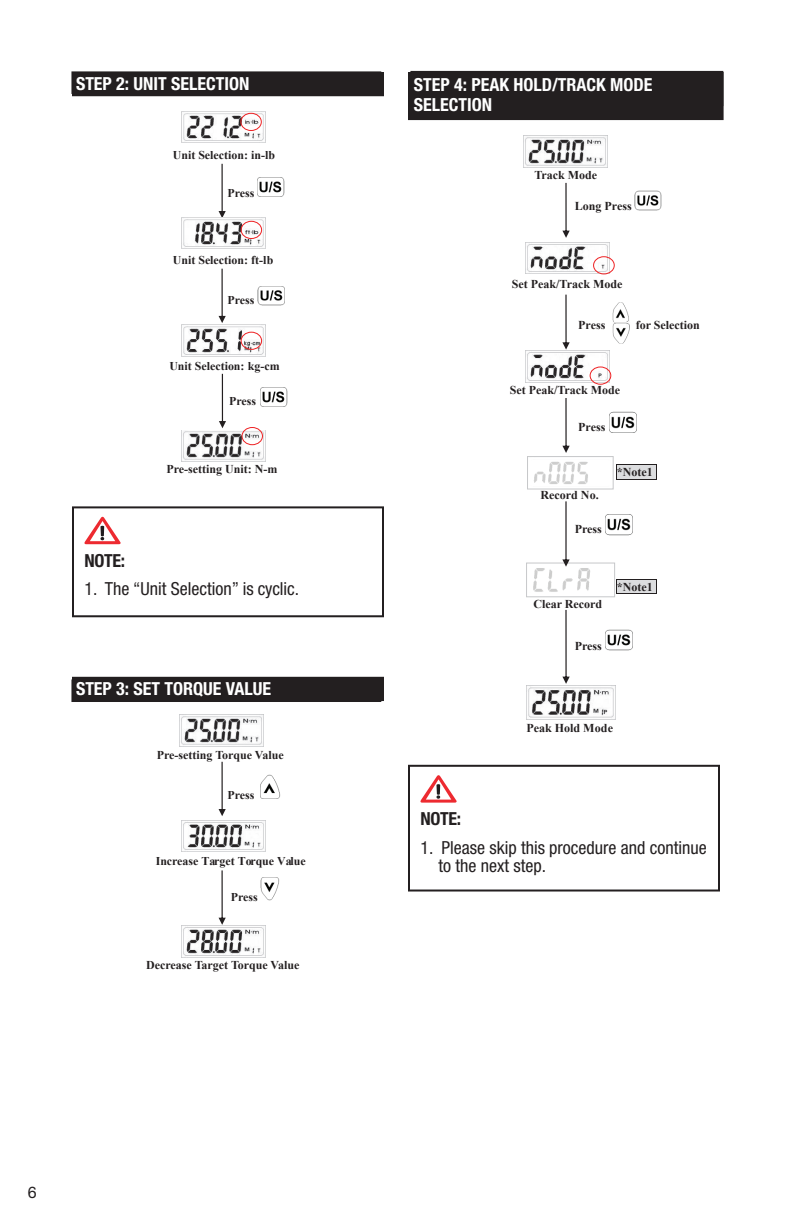
<style>
.page{position:relative;width:792px;height:1224px;background:#fff}
.page>*{position:absolute;margin:0;border:0;box-sizing:border-box;transform-origin:0 0}
.t1{font:condensed 18px/18px "Helvetica Neue LT Std";color:#231f20}
.t2{font:700 condensed 18px/20px "Helvetica Neue LT Std";color:#fff}
.t3{font:700 condensed 18px "Helvetica Neue LT Std";letter-spacing:-.01em;color:#231f20}
.t4{font:16px "Helvetica Neue LT Std";color:#231f20}
.t5{font:700 14.6px "Times New Roman";color:#fff}
.t6{font:700 14.4px "Times New Roman";color:#fff}
.t7{font:700 12px "Times New Roman";color:#231f20}
.t8{font:700 10.8px "Times New Roman";color:#231f20}
.t9{font:700 9.6px "Times New Roman";color:#231f20}
</style>
<div class="page">
<img style="left:182px;top:430px;width:84px;height:32px">
<svg style="left:219px;top:269px;width:7px;height:54px"></svg>
<img style="left:183px;top:326px;width:81px;height:29px">
<svg style="left:219px;top:374px;width:7px;height:54px"></svg>
<img style="left:260px;top:387px;width:27px;height:20px">
<img style="left:182px;top:111px;width:83px;height:30px">
<svg style="left:219px;top:164px;width:7px;height:53px"></svg>
<img style="left:182px;top:217px;width:83px;height:30px">
<img style="left:257px;top:177px;width:27px;height:20px">
<img style="left:258px;top:286px;width:27px;height:20px">
<div style="left:410px;top:71px;width:313px;height:35px;border:1px solid #231f20"></div>
<img style="left:534px;top:461px;width:54px;height:23px">
<div style="left:527px;top:456px;width:87px;height:33px;border:1px solid #c7c8ca"></div>
<img style="left:533px;top:568px;width:57px;height:24px">
<div style="left:526px;top:563px;width:89px;height:34px;border:1px solid #c7c8ca"></div>
<img style="left:525px;top:351px;width:64px;height:31px">
<img style="left:605px;top:630px;width:28px;height:20px">
<svg style="left:562px;top:398px;width:8px;height:55px"></svg>
<svg style="left:562px;top:610px;width:8px;height:74px"></svg>
<div style="left:617px;top:580px;width:39px;height:14px;background:#dcdddf"></div>
<hr style="left:617px;top:579px;width:39px;height:1px;background:#231f20">
<svg style="left:616px;top:579px;width:1px;height:15px"></svg>
<hr style="left:617px;top:594px;width:39px;height:1px;background:#231f20">
<svg style="left:656px;top:579px;width:1px;height:15px"></svg>
<svg style="left:562px;top:295px;width:8px;height:55px"></svg>
<img style="left:525px;top:242px;width:85px;height:32px">
<img style="left:523px;top:136px;width:85px;height:31px">
<svg style="left:562px;top:183px;width:8px;height:55px"></svg>
<img style="left:635px;top:191px;width:26px;height:19px">
<img style="left:526px;top:686px;width:90px;height:33px">
<img style="left:605px;top:514px;width:28px;height:21px">
<svg style="left:562px;top:501px;width:8px;height:66px"></svg>
<div style="left:617px;top:465px;width:39px;height:14px;background:#dcdddf"></div>
<hr style="left:617px;top:465px;width:39px;height:1px;background:#231f20">
<svg style="left:616px;top:465px;width:1px;height:15px"></svg>
<hr style="left:617px;top:479px;width:39px;height:1px;background:#231f20">
<svg style="left:656px;top:465px;width:1px;height:15px"></svg>
<img style="left:609px;top:412px;width:28px;height:21px">
<img style="left:621px;top:302px;width:9px;height:42px">
<svg style="left:589px;top:256px;width:32px;height:129px"></svg>
<svg style="left:627px;top:320px;width:3px;height:9px"></svg>
<div style="left:72px;top:506px;width:312px;height:111px;border:2px solid #231f20"></div>
<svg style="left:84px;top:516px;width:37px;height:29px"></svg>
<div style="left:73px;top:73px;width:310px;height:22px;background:#231f20"></div>
<div style="left:72px;top:72px;width:312px;height:24px;border:2px solid #231f20"></div>
<div style="left:409px;top:73px;width:314px;height:46px;background:#231f20"></div>
<div style="left:408px;top:72px;width:316px;height:48px;border:2px solid #231f20"></div>
<div style="left:408px;top:765px;width:312px;height:127px;border:2px solid #231f20"></div>
<svg style="left:420px;top:775px;width:37px;height:28px"></svg>
<div style="left:72px;top:680px;width:309px;height:22px;border:1px solid #231f20"></div>
<img style="left:180px;top:715px;width:84px;height:32px">
<svg style="left:219px;top:870px;width:7px;height:55px"></svg>
<img style="left:183px;top:926px;width:83px;height:31px">
<img style="left:261px;top:877px;width:18px;height:23px">
<svg style="left:219px;top:762px;width:7px;height:54px"></svg>
<img style="left:260px;top:775px;width:20px;height:24px">
<img style="left:182px;top:821px;width:84px;height:31px">
<div style="left:73px;top:678px;width:310px;height:22px;background:#231f20"></div>
<div style="left:72px;top:677px;width:312px;height:24px;border:2px solid #231f20"></div>
<div style="left:242px;top:427px;width:21px;height:18px;border:1px solid #ee2123;border-radius:50%"></div>
<div style="left:241px;top:332px;width:21px;height:18px;border:1px solid #ee2123;border-radius:50%"></div>
<div style="left:241px;top:221px;width:21px;height:18px;border:1px solid #ee2123;border-radius:50%"></div>
<div style="left:240px;top:113px;width:22px;height:18px;border:1px solid #ee2123;border-radius:50%"></div>
<p class="t5" style="left:411px;top:69px;width:255px">STEP 4:P EAK HOLD /TRACKM ODE</p>
<p class="t6" style="left:72px;top:70px;width:179px">STEP 2: UNIT SELECTION</p>
<h1 class="t2" style="left:76px;top:73px;width:175px">STEP 2: UNIT SELECTION</h1>
<h1 class="t2" style="left:414px;top:75px;width:240px">STEP 4: PEAK HOLD/TRACK MODE<br>SELECTION</h1>
<p class="t7" style="left:173px;top:146px;width:104px">Unit Selection: in-lb</p>
<p class="t7" style="left:227px;top:184px;width:28px">Press</p>
<p class="t7" style="left:173px;top:251px;width:102px">Unit Selection: ft-lb</p>
<p class="t7" style="left:227px;top:291px;width:28px">Press</p>
<p class="t7" style="left:169px;top:357px;width:112px">Unit Selection: kg-cm</p>
<p class="t7" style="left:229px;top:392px;width:28px">Press</p>
<p class="t7" style="left:166px;top:461px;width:113px">Pre-setting Unit: N-m</p>
<h1 class="t3" style="left:84px;top:549px;width:42px">NOTE:</h1>
<h1 class="t1" style="left:84px;top:580px;width:216px">1. The “Unit Selection” is cyclic.</h1>
<p class="t9" style="left:109px;top:550px;width:12px">te:</p>
<h1 class="t2" style="left:76px;top:678px;width:197px">STEP 3: SET TORQUE VALUE</h1>
<p class="t6" style="left:72px;top:680px;width:200px">STEP 3: SETT ORQUEVALUE</p>
<p class="t7" style="left:157px;top:746px;width:128px">Pre-setting Torque Value</p>
<p class="t7" style="left:227px;top:786px;width:28px">Press</p>
<p class="t7" style="left:156px;top:853px;width:152px">Increase Target Torque Value</p>
<p class="t7" style="left:231px;top:888px;width:28px">Press</p>
<p class="t7" style="left:146px;top:957px;width:155px">Decrease Target Torque Value</p>
<p class="t7" style="left:534px;top:166px;width:64px">Track Mode</p>
<p class="t7" style="left:575px;top:198px;width:59px">Long Press</p>
<p class="t7" style="left:512px;top:276px;width:112px">Set Peak/Track Mode</p>
<p class="t7" style="left:578px;top:316px;width:29px">Press</p>
<p class="t7" style="left:636px;top:316px;width:66px">for Selection</p>
<p class="t7" style="left:510px;top:381px;width:112px">Set Peak/Track Mode</p>
<p class="t7" style="left:578px;top:418px;width:29px">Press</p>
<p class="t7" style="left:540px;top:486px;width:60px">Record No.</p>
<p class="t7" style="left:575px;top:521px;width:29px">Press</p>
<p class="t7" style="left:617px;top:464px;width:38px">*Note1</p>
<p class="t7" style="left:534px;top:595px;width:70px">Clear Record</p>
<p class="t7" style="left:575px;top:638px;width:29px">Press</p>
<p class="t7" style="left:617px;top:578px;width:38px">*Note1</p>
<p class="t7" style="left:526px;top:719px;width:88px">Peak Hold Mode</p>
<h1 class="t3" style="left:420px;top:808px;width:42px">NOTE:</h1>
<h1 class="t1" style="left:438px;top:838px;width:270px;text-indent:-18px">1. Please skip this procedure and continue to the next step.</h1>
<p class="t8" style="left:433px;top:808px;width:27px">Note:</p>
<h2 class="t4" style="left:28px;top:1183px;width:10px">6</h2>
</div>
